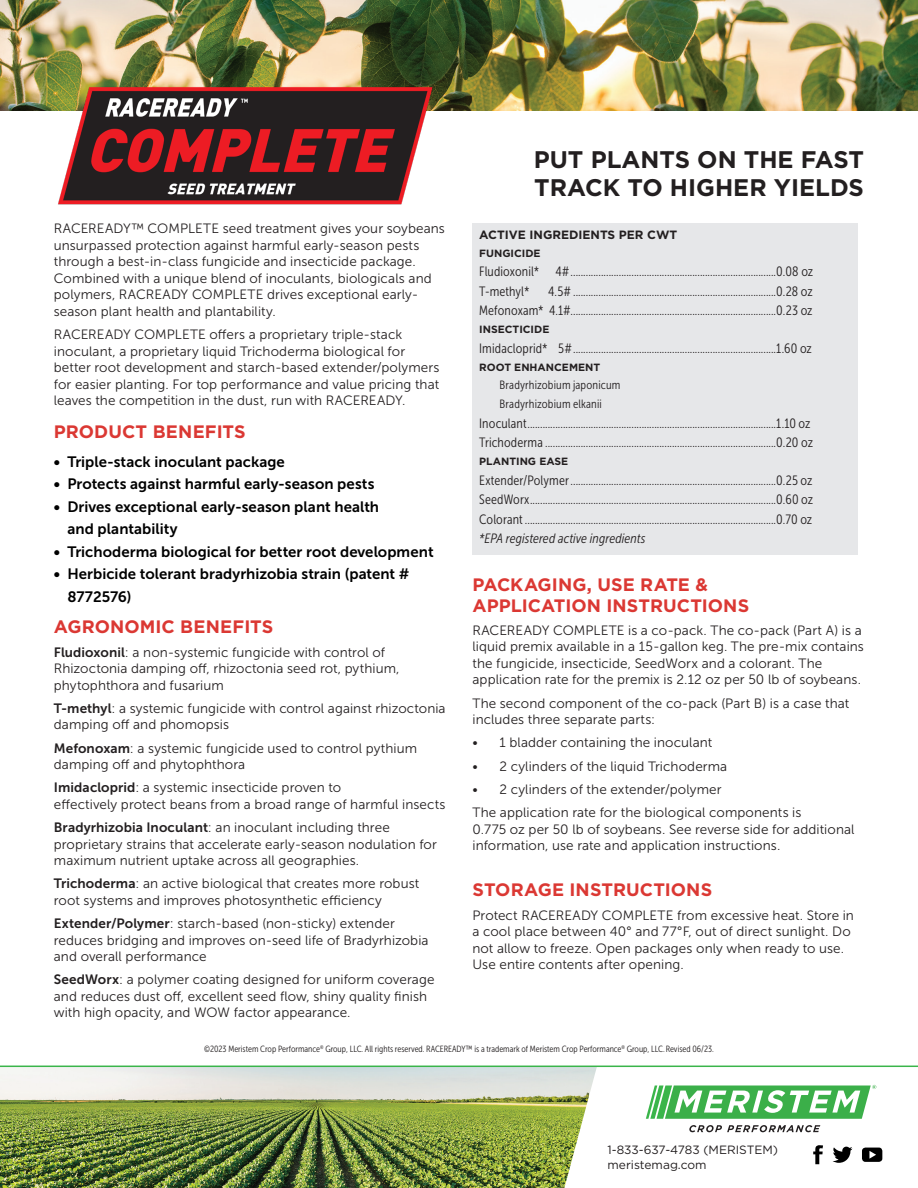
<style>
.page{position:relative;width:918px;height:1188px;background:#fff}
.page>*{position:absolute;margin:0;border:0;box-sizing:border-box;transform-origin:0 0}
.t1{font:700 24px/28.8px "Gotham";color:#231f20}
.TS_H2{font:700 18px/21px "Gotham";letter-spacing:.005em;color:#db3833}
.t2{font:15px/22.5px "Museo Sans 700";letter-spacing:.005em;color:#000}
.TS_Body{font:13.5px/16.5px "Museo Sans 300";letter-spacing:.005em;color:#231f20}
.TS_Analysis1{font:13.5px "Museo Sans Cond 300";letter-spacing:.01em;color:#231f20}
.TS_Analysis1-2{font:italic 13.5px "Museo Sans Cond 300";letter-spacing:.005em;color:#231f20}
.TS_Analysis1-3{font:12px "Museo Sans Cond 300";letter-spacing:.015em;color:#231f20}
.TS_S2{font:12px "Gotham";color:#231f20}
.TS_S2-2{font:700 12px "Gotham";color:#231f20}
.TS_Analysis1-4{font:700 10.5px "Gotham";color:#231f20}
.TS_Copyright_Disclai{font:9px "Museo Sans Cond 300";color:#231f20}
.s1{font-family:"Museo Sans 700"}
</style>
<div class="page">
<img style="left:0;top:0;width:918px;height:111px">
<img style="left:58px;top:85px;width:376px;height:120px">
<img style="left:0;top:1067px;width:564px;height:121px">
<svg style="left:564px;top:1067px;width:319px;height:121px"></svg>
<div style="left:472px;top:223px;width:386px;height:332px;background:#e6e7e9"></div>
<hr style="left:0;top:1066px;width:918px;height:1px;background:#3ab54a">
<p class="TS_Body" style="left:54px;top:221px;width:393px">RACEREADY™ COMPLETE seed treatment gives your soybeans unsurpassed protection against harmful early-season pests through a best-in-class fungicide and insecticide package.<br>Combined with a unique blend of inoculants, biologicals and polymers, RACREADY COMPLETE drives exceptional early&shy;season plant health and plantability.</p>
<p class="TS_Body" style="left:54px;top:326px;width:387px">RACEREADY COMPLETE offers a proprietary triple-stack inoculant, a proprietary liquid Trichoderma biological for better root development and starch-based extender/polymers for easier planting. For top performance and value pricing that leaves the competition in the dust, run with RACEREADY.</p>
<p class="TS_H2" style="left:54px;top:420px;width:193px">PRODUCT BENEFITS</p>
<p class="t2" style="left:54px;top:450px;width:233px">• Triple-stack inoculant package</p>
<p class="t2" style="left:54px;top:473px;width:322px">• Protects against harmful early-season pests</p>
<p class="t2" style="left:67px;top:495px;width:313px;text-indent:-14px">• Drives exceptional early-season plant health and plantability</p>
<p class="t2" style="left:54px;top:540px;width:381px">• Trichoderma biological for better root development</p>
<p class="t2" style="left:67px;top:563px;width:344px;text-indent:-14px">• Herbicide tolerant bradyrhizobia strain (patent #<br>8772576)</p>
<p class="TS_H2" style="left:54px;top:616px;width:221px">AGRONOMIC BENEFITS</p>
<p class="TS_Body" style="left:54px;top:644px;width:347px"><span class="s1">Fludioxonil</span>: a non-systemic fungicide with control of<br>Rhizoctonia damping off, rhizoctonia seed rot, pythium, phytophthora and fusarium</p>
<p class="TS_Body" style="left:54px;top:700px;width:393px"><span class="s1">T-methyl</span>: a systemic fungicide with control against rhizoctonia damping off and phomopsis</p>
<p class="TS_Body" style="left:54px;top:740px;width:365px"><span class="s1">Mefonoxam</span>: a systemic fungicide used to control pythium damping off and phytophthora</p>
<p class="TS_Body" style="left:54px;top:779px;width:393px"><span class="s1">Imidacloprid</span>: a systemic insecticide proven to<br>effectively protect beans from a broad range of harmful insects</p>
<p class="TS_Body" style="left:54px;top:819px;width:385px"><span class="s1">Bradyrhizobia Inoculant</span>: an inoculant including three proprietary strains that accelerate early-season nodulation for maximum nutrient uptake across all geographies.</p>
<p class="TS_Body" style="left:54px;top:875px;width:367px"><span class="s1">Trichoderma</span>: an active biological that creates more robust root systems and improves photosynthetic efficiency</p>
<p class="TS_Body" style="left:54px;top:915px;width:376px"><span class="s1">Extender/Polymer</span>: starch-based (non-sticky) extender reduces bridging and improves on-seed life of Bradyrhizobia and overall performance</p>
<p class="TS_Body" style="left:54px;top:971px;width:382px"><span class="s1">SeedWorx</span>: a polymer coating designed for uniform coverage and reduces dust off, excellent seed flow, shiny quality finish with high opacity, and WOW factor appearance.</p>
<p class="t1" style="left:534px;top:144px;width:332px">PUT PLANTS ON THE FAST<br>TRACK TO HIGHER YIELDS</p>
<p class="TS_S2-2" style="left:479px;top:228px;width:200px">ACTIVE INGREDIENTS PER CWT</p>
<p class="TS_Analysis1-4" style="left:479px;top:247px;width:63px">FUNGICIDE</p>
<p class="TS_Analysis1" style="left:479px;top:264px;width:335px">Fludioxonil* 4#.................................................................................0.08 oz</p>
<p class="TS_Analysis1" style="left:479px;top:284px;width:52px">T-methyl*</p>
<p class="TS_Analysis1" style="left:548px;top:284px;width:266px">4.5# ................................................................................0.28 oz</p>
<p class="TS_Analysis1" style="left:479px;top:303px;width:335px">Mefonoxam* 4.1#.................................................................................0.23 oz</p>
<p class="TS_Analysis1-4" style="left:479px;top:324px;width:72px">INSECTICIDE</p>
<p class="TS_Analysis1" style="left:479px;top:341px;width:334px">Imidacloprid* 5#................................................................................1.60 oz</p>
<p class="TS_Analysis1-4" style="left:479px;top:361px;width:123px">ROOT ENHANCEMENT</p>
<p class="TS_Analysis1-3" style="left:500px;top:378px;width:122px">Bradyrhizobium japonicum</p>
<p class="TS_Analysis1-3" style="left:500px;top:398px;width:104px">Bradyrhizobium elkanii</p>
<p class="TS_Analysis1" style="left:479px;top:416px;width:333px">Inoculant..................................................................................................1.10 oz</p>
<p class="TS_Analysis1" style="left:479px;top:435px;width:335px">Trichoderma ...........................................................................................0.20 oz</p>
<p class="TS_Analysis1-4" style="left:479px;top:456px;width:91px">PLANTING EASE</p>
<p class="TS_Analysis1" style="left:479px;top:473px;width:335px">Extender/Polymer.................................................................................0.25 oz</p>
<p class="TS_Analysis1" style="left:479px;top:492px;width:335px">SeedWorx.................................................................................................0.60 oz</p>
<p class="TS_Analysis1" style="left:479px;top:512px;width:334px">Colorant ...................................................................................................0.70 oz</p>
<p class="TS_Analysis1-2" style="left:479px;top:531px;width:168px">*EPA registered active ingredients</p>
<p class="TS_H2" style="left:472px;top:573px;width:278px">PACKAGING, USE RATE &amp;<br>APPLICATION INSTRUCTIONS</p>
<p class="TS_Body" style="left:472px;top:622px;width:393px">RACEREADY COMPLETE is a co-pack. The co-pack (Part A) is a liquid premix available in a 15-gallon keg. The pre-mix contains the fungicide, insecticide, SeedWorx and a colorant. The application rate for the premix is 2.12 oz per 50 lb of soybeans.</p>
<p class="TS_Body" style="left:472px;top:695px;width:378px">The second component of the co-pack (Part B) is a case that includes three separate parts:</p>
<p class="TS_Body" style="left:472px;top:735px;width:241px">• 1 bladder containing the inoculant</p>
<p class="TS_Body" style="left:472px;top:758px;width:256px">• 2 cylinders of the liquid Trichoderma</p>
<p class="TS_Body" style="left:472px;top:781px;width:251px">• 2 cylinders of the extender/polymer</p>
<p class="TS_Body" style="left:472px;top:804px;width:384px">The application rate for the biological components is<br>0.775 oz per 50 lb of soybeans. See reverse side for additional information, use rate and application instructions.</p>
<p class="TS_H2" style="left:472px;top:879px;width:241px">STORAGE INSTRUCTIONS</p>
<p class="TS_Body" style="left:472px;top:907px;width:383px">Protect RACEREADY COMPLETE from excessive heat. Store in a cool place between 40° and 77°F, out of direct sunlight. Do not allow to freeze. Open packages only when ready to use.<br>Use entire contents after opening.</p>
<p class="TS_Copyright_Disclai" style="left:204px;top:1044px;width:511px">©2023 Meristem Crop Performance<sup>®</sup> Group, LLC. All rights reserved. RACEREADY™ is a trademark of Meristem Crop Performance<sup>®</sup> Group, LLC.Revised 06/23.</p>
<p class="TS_S2" style="left:608px;top:1143px;width:172px">1-833-637-4783 (MERISTEM)</p>
<p class="TS_S2" style="left:608px;top:1158px;width:101px">meristemag.com</p>
</div>
